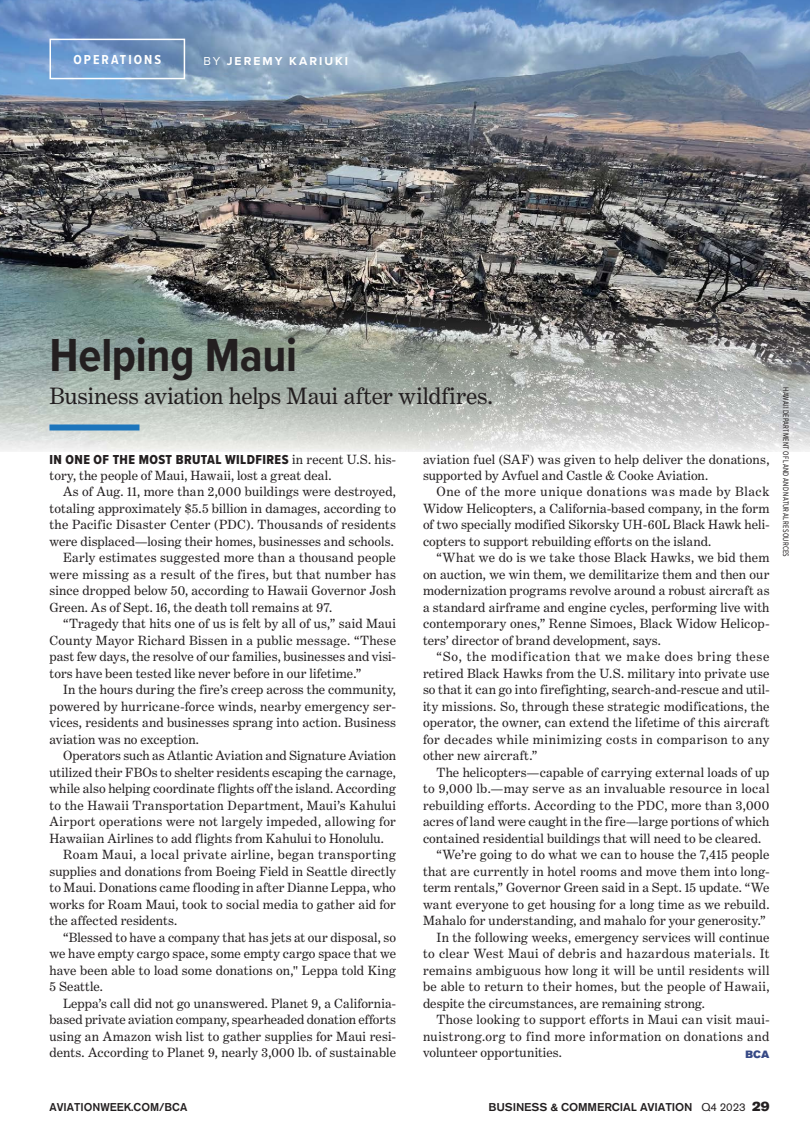
<style>
.page{position:relative;width:810px;height:1134px;background:#fff}
.page>*{position:absolute;margin:0;border:0;box-sizing:border-box;transform-origin:0 0}
.t1{font:700 48px "Proxima Nova Cond";letter-spacing:-.005em;color:#231f20}
.t2{font:24px "Benton Modern Two";color:#231f20}
.t3{font:13.5px/16.5px "Benton Modern Two";letter-spacing:.01em;color:#231f20;text-align:justify}
.t4{font:13.5px "Benton Modern Two";letter-spacing:.03em;color:#231f20}
.t5{font:13.5px "Benton Modern Two";letter-spacing:.035em;color:#231f20}
.t6{font:13.5px "Proxima Nova Cond Extrabld";letter-spacing:.03em;color:#231f20}
.t7{font:700 13.5px "Proxima Nova Cond";letter-spacing:.15em;color:#fff}
.t8{font:700 12px "Proxima Nova";letter-spacing:.17em;color:#fff}
.t9{font:500 11.25px "Akzidenz Grotesk BE";letter-spacing:-.01em;color:#231f20;scale:1.05 1}
.t10{font:500 11.25px "Akzidenz Grotesk BE";letter-spacing:-.01em;color:#231f20}
.t11{font:10.5px "Akzidenz Grotesk BE Super";color:#364986}
.t12{font:8.25px "Proxima Nova Cond";letter-spacing:.03em;color:#231f20;scale:.9 1}
.s1{font-weight:400}
.s2{font-family:"Benton Modern Two"}
.s3{font-family:"Akzidenz Grotesk BE Super";font-weight:400;font-size:13.5px}
</style>
<div class="page">
<img style="left:0;top:0;width:810px;height:452px">
<img style="left:0;top:75px;width:810px;height:1px">
<div style="left:50px;top:39px;width:135px;height:40px;border:2px solid #fff"></div>
<div style="left:50px;top:424px;width:90px;height:6px;background:#1c75bc"></div>
<p class="t7" style="left:74px;top:49px;width:89px">OPERATIONS</p>
<p class="t8" style="left:203px;top:52px;width:146px"><span class="s1">BY</span> JEREMY KARIUKI</p>
<h1 class="t1" style="left:50px;top:320px;width:249px">Helping Maui</h1>
<h2 class="t2" style="left:50px;top:383px;width:445px">Business aviation helps Maui after wildfires.</h2>
<p class="t12" style="left:792px;top:387px;width:190px;rotate:90deg">HAWAII DEPARTMENT OF LAND AND NATURAL RESOURCES</p>
<p class="t6" style="left:50px;top:449px;width:348px">IN ONE OF THE MOST BRUTAL WILDFIRES <span class="s2">in recent U.S. his-</span></p>
<p class="t3" style="left:50px;top:467px;width:284px">tory, the people of Maui, Hawaii, lost a great deal.</p>
<p class="t3" style="left:63px;top:484px;width:334px">As of Aug. 11, more than 2,000 buildings were destroyed,</p>
<p class="t3" style="left:50px;top:500px;width:348px">totaling approximately $5.5 billion in damages, according to</p>
<p class="t3" style="left:50px;top:517px;width:348px">the Pacific Disaster Center (PDC). Thousands of residents</p>
<p class="t3" style="left:50px;top:533px;width:346px">were displaced—losing their homes, businesses and schools.</p>
<p class="t3" style="left:63px;top:550px;width:334px">Early estimates suggested more than a thousand people</p>
<p class="t4" style="left:50px;top:567px;width:348px">were missing as a result of the fires, but that number has</p>
<p class="t3" style="left:50px;top:583px;width:348px">since dropped below 50, according to Hawaii Governor Josh</p>
<p class="t3" style="left:50px;top:599px;width:284px">Green. As of Sept. 16, the death toll remains at 97.</p>
<p class="t3" style="left:63px;top:616px;width:334px">“Tragedy that hits one of us is felt by all of us,” said Maui</p>
<p class="t3" style="left:50px;top:632px;width:348px">County Mayor Richard Bissen in a public message. “These</p>
<p class="t3" style="left:50px;top:649px;width:348px">past few days, the resolve of our families, businesses and visi-</p>
<p class="t3" style="left:50px;top:665px;width:313px">tors have been tested like never before in our lifetime.”</p>
<p class="t3" style="left:63px;top:682px;width:335px">In the hours during the fire’s creep across the community,</p>
<p class="t3" style="left:50px;top:698px;width:348px">powered by hurricane-force winds, nearby emergency ser-</p>
<p class="t3" style="left:50px;top:715px;width:348px">vices, residents and businesses sprang into action. Business</p>
<p class="t3" style="left:50px;top:731px;width:151px">aviation was no exception.</p>
<p class="t3" style="left:63px;top:748px;width:334px">Operators such as Atlantic Aviation and Signature Aviation</p>
<p class="t3" style="left:50px;top:764px;width:348px">utilized their FBOs to shelter residents escaping the carnage,</p>
<p class="t3" style="left:50px;top:781px;width:348px">while also helping coordinate flights off the island. According</p>
<p class="t3" style="left:50px;top:797px;width:348px">to the Hawaii Transportation Department, Maui’s Kahului</p>
<p class="t3" style="left:50px;top:814px;width:348px">Airport operations were not largely impeded, allowing for</p>
<p class="t3" style="left:50px;top:830px;width:336px">Hawaiian Airlines to add flights from Kahului to Honolulu.</p>
<p class="t5" style="left:63px;top:847px;width:335px">Roam Maui, a local private airline, began transporting</p>
<p class="t3" style="left:50px;top:863px;width:348px">supplies and donations from Boeing Field in Seattle directly</p>
<p class="t3" style="left:50px;top:880px;width:348px">to Maui. Donations came flooding in after Dianne Leppa, who</p>
<p class="t3" style="left:50px;top:896px;width:348px">works for Roam Maui, took to social media to gather aid for</p>
<p class="t3" style="left:50px;top:913px;width:129px">the affected residents.</p>
<p class="t3" style="left:63px;top:929px;width:335px">“Blessed to have a company that has jets at our disposal, so</p>
<p class="t3" style="left:50px;top:946px;width:348px">we have empty cargo space, some empty cargo space that we</p>
<p class="t3" style="left:50px;top:962px;width:348px">have been able to load some donations on," Leppa told King</p>
<p class="t3" style="left:50px;top:979px;width:55px">5 Seattle.</p>
<p class="t3" style="left:63px;top:995px;width:335px">Leppa’s call did not go unanswered. Planet 9, a California-</p>
<p class="t3" style="left:50px;top:1011px;width:348px">based private aviation company, spearheaded donation efforts</p>
<p class="t3" style="left:50px;top:1028px;width:348px">using an Amazon wish list to gather supplies for Maui resi-</p>
<p class="t3" style="left:50px;top:1044px;width:348px">dents. According to Planet 9, nearly 3,000 lb. of sustainable</p>
<p class="t3" style="left:423px;top:451px;width:348px">aviation fuel (SAF) was given to help deliver the donations, supported by Avfuel and Castle &amp; Cooke Aviation.</p>
<p class="t3" style="left:423px;top:484px;width:348px;text-indent:14px">One of the more unique donations was made by Black Widow Helicopters, a California-based company, in the form of two specially modified Sikorsky UH-60L Black Hawk heli&shy;copters to support rebuilding efforts on the island.</p>
<p class="t3" style="left:423px;top:550px;width:348px;text-indent:14px">“What we do is we take those Black Hawks, we bid them on auction, we win them, we demilitarize them and then our modernization programs revolve around a robust aircraft as a standard airframe and engine cycles, performing live with contemporary ones,” Renne Simoes, Black Widow Helicop&shy;ters’ director of brand development, says.</p>
<p class="t3" style="left:423px;top:649px;width:348px;text-indent:14px">“So, the modification that we make does bring these retired Black Hawks from the U.S. military into private use so that it can go into firefighting, search-and-rescue and util&shy;ity missions. So, through these strategic modifications, the operator, the owner, can extend the lifetime of this aircraft for decades while minimizing costs in comparison to any other new aircraft.”</p>
<p class="t3" style="left:436px;top:764px;width:334px">The helicopters—capable of carrying external loads of up</p>
<p class="t4" style="left:423px;top:781px;width:348px">to 9,000 lb.—may serve as an invaluable resource in local</p>
<p class="t3" style="left:423px;top:797px;width:348px">rebuilding efforts. According to the PDC, more than 3,000</p>
<p class="t3" style="left:423px;top:814px;width:348px">acres of land were caught in the fire—large portions of which</p>
<p class="t3" style="left:423px;top:830px;width:340px">contained residential buildings that will need to be cleared.</p>
<p class="t3" style="left:436px;top:847px;width:334px">“We’re going to do what we can to house the 7,415 people</p>
<p class="t3" style="left:423px;top:863px;width:348px">that are currently in hotel rooms and move them into long-</p>
<p class="t3" style="left:423px;top:880px;width:348px">term rentals,” Governor Green said in a Sept. 15 update. “We</p>
<p class="t3" style="left:423px;top:896px;width:348px">want everyone to get housing for a long time as we rebuild.</p>
<p class="t3" style="left:423px;top:913px;width:344px">Mahalo for understanding, and mahalo for your generosity.”</p>
<p class="t3" style="left:436px;top:929px;width:335px">In the following weeks, emergency services will continue</p>
<p class="t5" style="left:423px;top:946px;width:348px">to clear West Maui of debris and hazardous materials. It</p>
<p class="t4" style="left:423px;top:963px;width:348px">remains ambiguous how long it will be until residents will</p>
<p class="t3" style="left:423px;top:979px;width:348px">be able to return to their homes, but the people of Hawaii,</p>
<p class="t3" style="left:423px;top:995px;width:283px">despite the circumstances, are remaining strong.</p>
<p class="t3" style="left:436px;top:1011px;width:335px">Those looking to support efforts in Maui can visit maui-</p>
<p class="t5" style="left:423px;top:1029px;width:348px">nuistrong.org to find more information on donations and</p>
<p class="t3" style="left:423px;top:1044px;width:141px">volunteer opportunities.</p>
<p class="t11" style="left:745px;top:1048px;width:26px">BCA</p>
<p class="t10" style="left:50px;top:1100px;width:139px">AVIATIONWEEK.COM/BCA</p>
<p class="t9" style="left:488px;top:1100px;width:269px">BUSINESS &amp; COMMERCIAL AVIATION <span class="s1">Q4 2023</span> <span class="s3">29</span></p>
</div>
